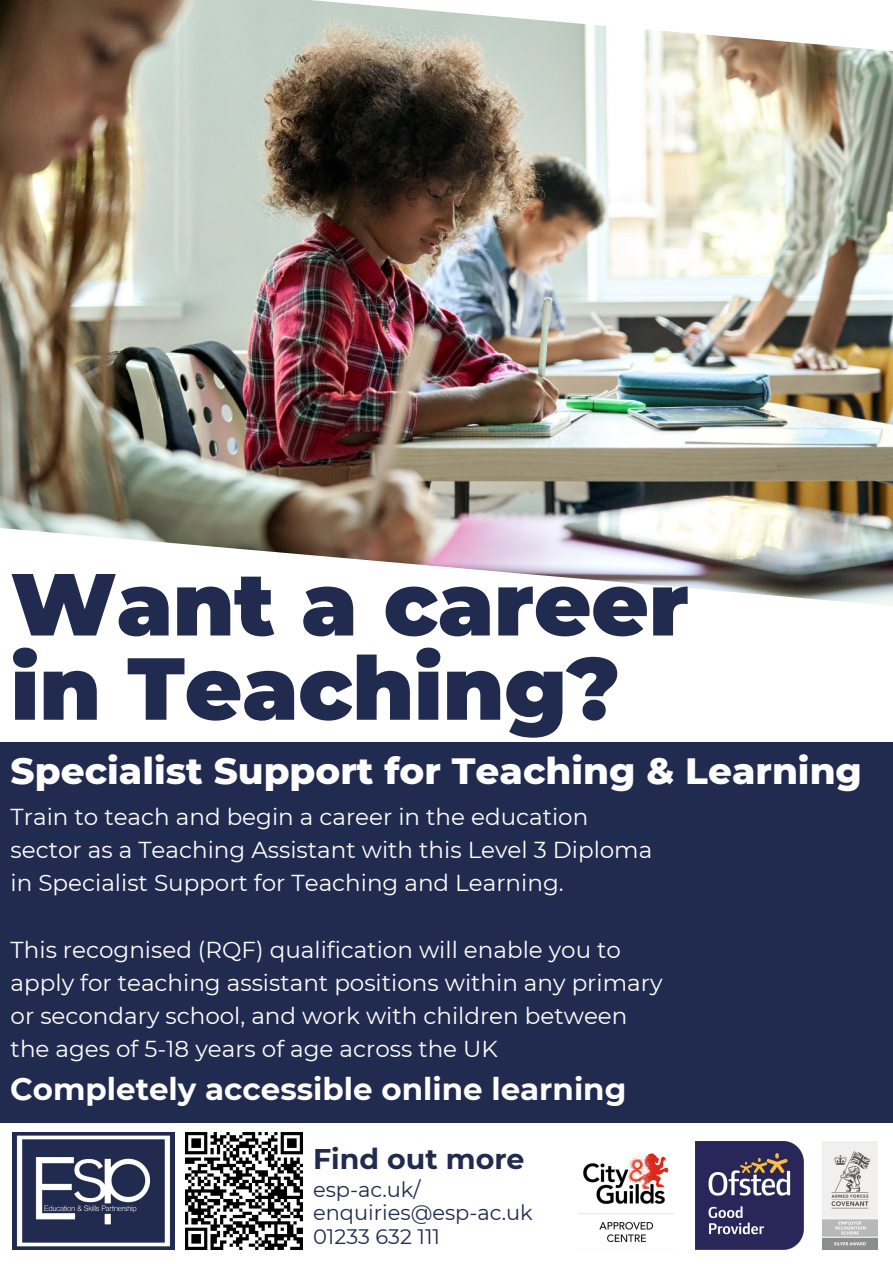
<style>
.page{position:relative;width:893px;height:1264px;background:#fff}
.page>*{position:absolute;margin:0;border:0;box-sizing:border-box;transform-origin:0 0}
.t1{font:900 87.9px/84.2px "Montserrat";color:#212b50}
.t2{font:800 37.35px "Montserrat";color:#fefefe}
.t3{font:700 30.9px "Montserrat";color:#fefefe}
.t4{font:700 28.5px "Montserrat";color:#212b50}
.t5{font:23.1px/33.2px "Montserrat";color:#fefefe}
.t6{font:21px/23.5px "Montserrat";color:#212b50}
</style>
<div class="page">
<img style="left:0;top:0;width:892px;height:606px">
<div style="left:0;top:742px;width:892px;height:381px;background:#212b50"></div>
<img style="left:12px;top:1132px;width:162px;height:117px">
<img style="left:695px;top:1141px;width:108px;height:108px">
<img style="left:822px;top:1141px;width:55px;height:108px">
<img style="left:579px;top:1153px;width:95px;height:90px">
<img style="left:185px;top:1132px;width:117px;height:117px">
<p class="t1" style="left:11px;top:562px;width:679px">Want a career in Teaching?</p>
<p class="t2" style="left:11px;top:747px;width:852px">Specialist Support for Teaching &amp; Learning</p>
<p class="t5" style="left:11px;top:800px;width:643px">Train to teach and begin a career in the education sector as a Teaching Assistant with this Level 3 Diploma in Specialist Support for Teaching and Learning.</p>
<p class="t5" style="left:11px;top:932px;width:653px">This recognised (RQF) qualification will enable you to apply for teaching assistant positions within any primary or secondary school, and work with children between the ages of 5-18 years of age across the UK</p>
<p class="t3" style="left:10px;top:1069px;width:617px">Completely accessible online learning</p>
<p class="t4" style="left:313px;top:1141px;width:213px">Find out more</p>
<p class="t6" style="left:313px;top:1177px;width:221px">esp-ac.uk/ enquiries@esp-ac.uk<br>01233 632 111</p>
</div>
